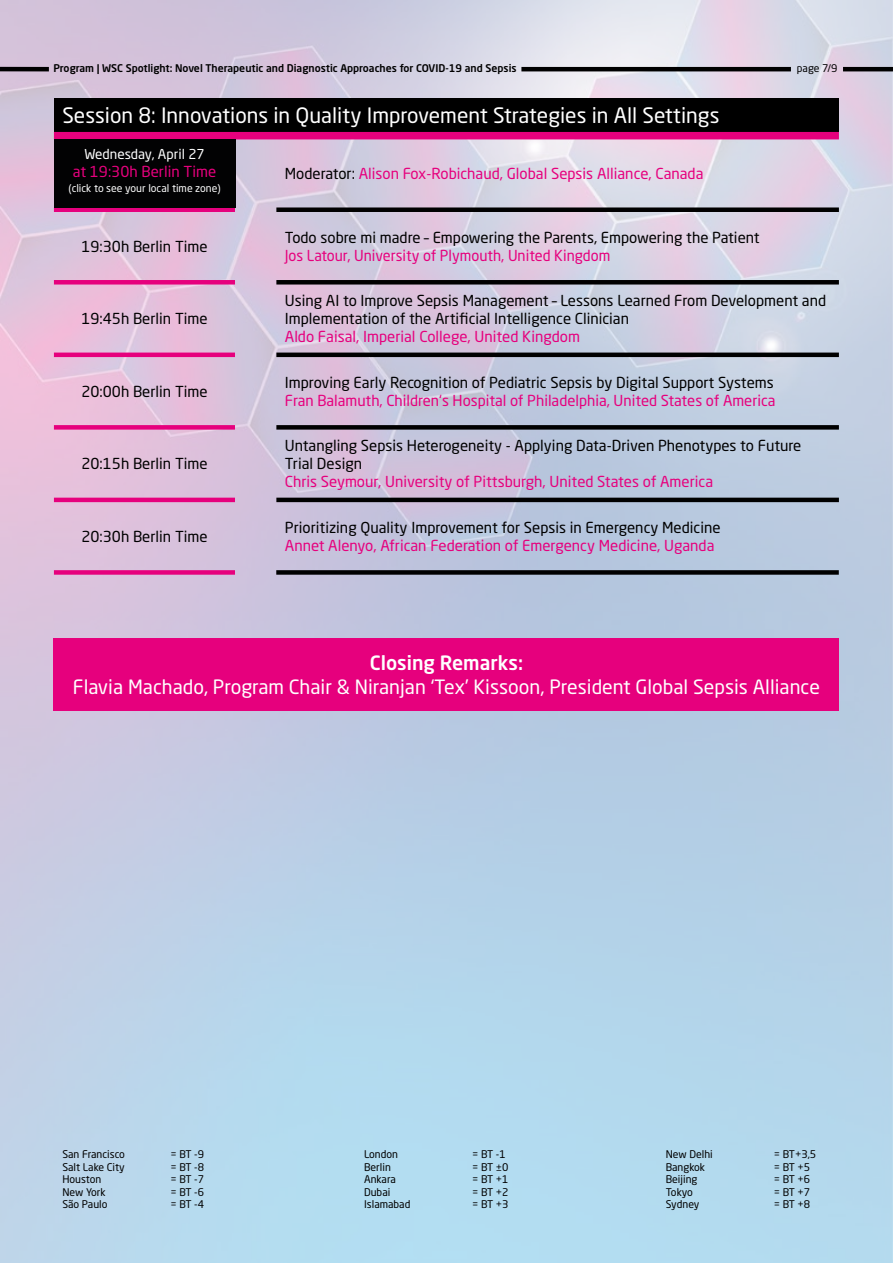
<style>
.page{position:relative;width:893px;height:1263px;background:#fff}
.page>*{position:absolute;margin:0;border:0;box-sizing:border-box;transform-origin:0 0}
.t1{font:21px "Neo Sans W1 G";color:#fff}
.t2{font:19.5px "Neo Sans W1 G";color:#fff}
.t3{font:500 19.5px "Neo Sans W1 G";color:#fff}
.t4{font:15px/18px "Neo Sans W1 G";color:#000}
.t5{font:15px "Neo Sans W1 G";color:#e6007d}
.t6{font:13.5px "Neo Sans W1 G";color:#fff}
.t7{font:10.5px "Neo Sans W1 G";color:#000}
.t8{font:500 10.5px "Neo Sans W1 G";color:#000}
.t9{font:10.5px "Neo Sans W1 G";color:#fff}
.s1{color:#000}
</style>
<div class="page">
<img style="left:0;top:0;width:893px;height:1263px">
<hr style="left:0;top:67px;width:49px;height:4px;background:#000">
<hr style="left:521px;top:67px;width:270px;height:4px;background:#000">
<hr style="left:843px;top:67px;width:50px;height:4px;background:#000">
<div style="left:54px;top:207px;width:181px;height:5px;background:#e6007d"></div>
<hr style="left:54px;top:280px;width:181px;height:4px;background:#e6007d">
<hr style="left:54px;top:353px;width:181px;height:4px;background:#e6007d">
<div style="left:54px;top:425px;width:181px;height:5px;background:#e6007d"></div>
<hr style="left:54px;top:498px;width:181px;height:4px;background:#e6007d">
<div style="left:276px;top:207px;width:563px;height:5px;background:#000"></div>
<hr style="left:276px;top:353px;width:563px;height:4px;background:#000">
<div style="left:276px;top:425px;width:563px;height:5px;background:#000"></div>
<hr style="left:276px;top:498px;width:563px;height:4px;background:#000">
<hr style="left:276px;top:280px;width:563px;height:4px;background:#000">
<div style="left:54px;top:99px;width:785px;height:33px;background:#000"></div>
<div style="left:54px;top:132px;width:785px;height:7px;background:#e6007d"></div>
<div style="left:54px;top:139px;width:181px;height:68px;background:#020203"></div>
<div style="left:276px;top:570px;width:563px;height:5px;background:#000"></div>
<div style="left:54px;top:570px;width:181px;height:5px;background:#e6007d"></div>
<div style="left:54px;top:638px;width:785px;height:72px;background:#e6007d"></div>
<p class="t8" style="left:53px;top:61px;width:465px">Program | WSC Spotlight: Novel Therapeutic and Diagnostic Approaches for COVID-19 and Sepsis</p>
<p class="t7" style="left:797px;top:62px;width:42px">page 7/9</p>
<h1 class="t1" style="left:62px;top:103px;width:658px">Session 8: Innovations in Quality Improvement Strategies in All Settings</h1>
<p class="t6" style="left:84px;top:146px;width:122px">Wednesday, April 27</p>
<p class="t5" style="left:73px;top:163px;width:145px">at 19:30h Berlin Time</p>
<p class="t9" style="left:68px;top:182px;width:154px">(click to see your local time zone)</p>
<p class="t4" style="left:81px;top:237px;width:128px">19:30h Berlin Time</p>
<p class="t4" style="left:81px;top:310px;width:128px">19:45h Berlin Time</p>
<p class="t4" style="left:81px;top:382px;width:128px">20:00h Berlin Time</p>
<p class="t4" style="left:81px;top:455px;width:128px">20:15h Berlin Time</p>
<p class="t4" style="left:81px;top:527px;width:128px">20:30h Berlin Time</p>
<p class="t5" style="left:285px;top:164px;width:420px"><span class="s1">Moderator:</span> Alison Fox-Robichaud, Global Sepsis Alliance, Canada</p>
<p class="t4" style="left:285px;top:228px;width:476px">Todo sobre mi madre – Empowering the Parents, Empowering the Patient</p>
<p class="t5" style="left:285px;top:246px;width:327px">Jos Latour, University of Plymouth, United Kingdom</p>
<p class="t4" style="left:285px;top:292px;width:543px">Using AI to Improve Sepsis Management – Lessons Learned From Development and<br>Implementation of the Artificial Intelligence Clinician</p>
<p class="t5" style="left:285px;top:328px;width:297px">Aldo Faisal, Imperial College, United Kingdom</p>
<p class="t4" style="left:285px;top:373px;width:490px">Improving Early Recognition of Pediatric Sepsis by Digital Support Systems</p>
<p class="t5" style="left:285px;top:391px;width:492px">Fran Balamuth, Children‘s Hospital of Philadelphia, United States of America</p>
<p class="t4" style="left:285px;top:437px;width:518px">Untangling Sepsis Heterogeneity - Applying Data-Driven Phenotypes to Future<br>Trial Design</p>
<p class="t5" style="left:285px;top:473px;width:430px">Chris Seymour, University of Pittsburgh, United States of America</p>
<p class="t4" style="left:285px;top:518px;width:437px">Prioritizing Quality Improvement for Sepsis in Emergency Medicine</p>
<p class="t5" style="left:285px;top:536px;width:431px">Annet Alenyo, African Federation of Emergency Medicine, Uganda</p>
<h2 class="t3" style="left:370px;top:651px;width:155px">Closing Remarks:</h2>
<h2 class="t2" style="left:73px;top:674px;width:748px">Flavia Machado, Program Chair &amp; Niranjan ‘Tex’ Kissoon, President Global Sepsis Alliance</h2>
<p class="t7" style="left:62px;top:1148px;width:64px">San Francisco</p>
<p class="t7" style="left:170px;top:1148px;width:35px">= BT -9</p>
<p class="t7" style="left:62px;top:1160px;width:64px">Salt Lake City</p>
<p class="t7" style="left:170px;top:1160px;width:35px">= BT -8</p>
<p class="t7" style="left:62px;top:1173px;width:40px">Houston</p>
<p class="t7" style="left:170px;top:1173px;width:35px">= BT -7</p>
<p class="t7" style="left:62px;top:1185px;width:45px">New York</p>
<p class="t7" style="left:170px;top:1185px;width:35px">= BT -6</p>
<p class="t7" style="left:62px;top:1198px;width:47px">São Paulo</p>
<p class="t7" style="left:170px;top:1198px;width:35px">= BT -4</p>
<p class="t7" style="left:364px;top:1148px;width:35px">London</p>
<p class="t7" style="left:472px;top:1148px;width:35px">= BT -1</p>
<p class="t7" style="left:364px;top:1160px;width:28px">Berlin</p>
<p class="t7" style="left:472px;top:1160px;width:38px">= BT ±0</p>
<p class="t7" style="left:364px;top:1173px;width:33px">Ankara</p>
<p class="t7" style="left:472px;top:1173px;width:38px">= BT +1</p>
<p class="t7" style="left:364px;top:1185px;width:28px">Dubai</p>
<p class="t7" style="left:472px;top:1185px;width:38px">= BT +2</p>
<p class="t7" style="left:364px;top:1198px;width:48px">Islamabad</p>
<p class="t7" style="left:472px;top:1198px;width:38px">= BT +3</p>
<p class="t7" style="left:666px;top:1148px;width:49px">New Delhi</p>
<p class="t7" style="left:774px;top:1148px;width:44px">= BT+3,5</p>
<p class="t7" style="left:666px;top:1160px;width:41px">Bangkok</p>
<p class="t7" style="left:774px;top:1160px;width:38px">= BT +5</p>
<p class="t7" style="left:666px;top:1173px;width:33px">Beijing</p>
<p class="t7" style="left:774px;top:1173px;width:38px">= BT +6</p>
<p class="t7" style="left:666px;top:1185px;width:29px">Tokyo</p>
<p class="t7" style="left:774px;top:1185px;width:38px">= BT +7</p>
<p class="t7" style="left:666px;top:1198px;width:35px">Sydney</p>
<p class="t7" style="left:774px;top:1198px;width:38px">= BT +8</p>
</div>
